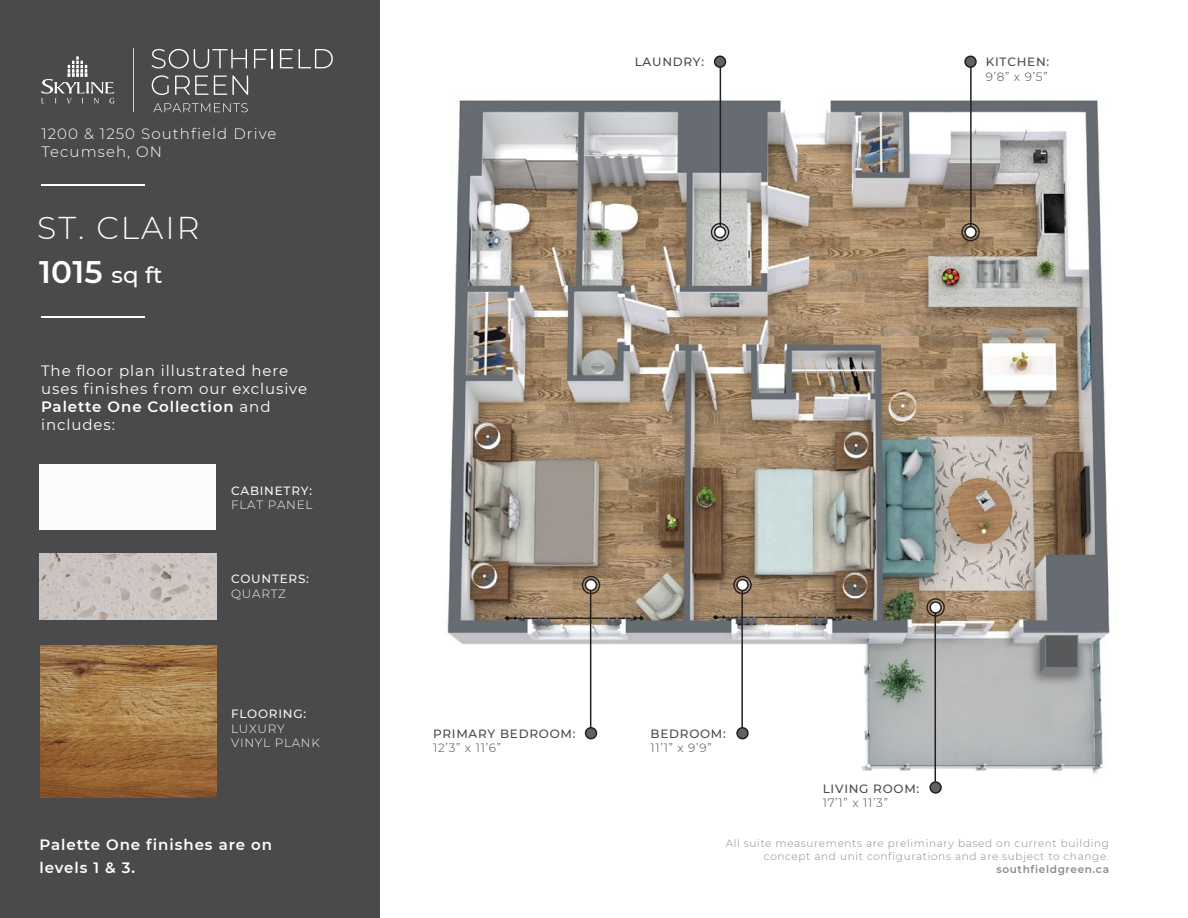
<style>
.page{position:relative;width:1188px;height:918px;background:#fff}
.page>*{position:absolute;margin:0;border:0;box-sizing:border-box;transform-origin:0 0}
.t1{font:300 31.5px "Montserrat";letter-spacing:.06em;color:#fff}
.t2{font:600 31.2px "Montserrat";color:#fff}
.t3{font:15px/18px "Montserrat";letter-spacing:.06em;color:#fff}
.t4{font:300 15px/18px "Montserrat";letter-spacing:.07em;color:#fff}
.t5{font:600 15px/22.5px "Montserrat";letter-spacing:.06em;color:#fff}
.t6{font:500 12px "Montserrat";letter-spacing:.06em;color:#4a4a4d}
.t7{font:300 12px "Montserrat";letter-spacing:.06em;color:#4a4a4d}
.t8{font:300 12px/14.4px "Montserrat";letter-spacing:.06em;color:#f6f6f6}
.t9{font:500 12px "Montserrat";letter-spacing:.06em;color:#f6f6f6}
.t10{font:300 10.5px/12.6px "Montserrat";letter-spacing:.06em;color:#888a8d;text-align:right}
.t11{font:600 10.5px "Montserrat";letter-spacing:.06em;color:#888a8d}
.s1{font-weight:500;font-size:22.8px}
.s2{font-weight:600}
</style>
<div class="page">
<div style="left:0;top:0;width:380px;height:918px;background:#4a4a4d"></div>
<svg style="left:152px;top:49px;width:95px;height:20px"></svg>
<svg style="left:254px;top:49px;width:19px;height:19px"></svg>
<svg style="left:280px;top:49px;width:13px;height:19px"></svg>
<svg style="left:299px;top:49px;width:34px;height:19px"></svg>
<svg style="left:152px;top:75px;width:17px;height:20px"></svg>
<svg style="left:175px;top:76px;width:33px;height:19px"></svg>
<svg style="left:214px;top:76px;width:34px;height:19px"></svg>
<svg style="left:41px;top:56px;width:73px;height:47px"></svg>
<svg style="left:153px;top:103px;width:95px;height:9px"></svg>
<hr style="left:133px;top:48px;width:1px;height:64px;background:#cfd1d2">
<img style="left:40px;top:554px;width:177px;height:65px">
<img style="left:40px;top:646px;width:177px;height:151px">
<div style="left:40px;top:464px;width:176px;height:65px;background:#fbfcfc"></div>
<hr style="left:41px;top:185px;width:104px;height:1px;background:#fff">
<hr style="left:41px;top:316px;width:104px;height:1px;background:#fff">
<img style="left:447px;top:91px;width:662px;height:694px">
<hr style="left:970px;top:62px;width:2px;height:166px;background:#231f20">
<div style="left:965px;top:227px;width:11px;height:11px;background:#fff;border-radius:50%"></div>
<div style="left:964px;top:226px;width:13px;height:12px;border:2px solid #231f20;border-radius:50%"></div>
<div style="left:961px;top:223px;width:19px;height:18px;border:1px solid #231f20;border-radius:50%"></div>
<div style="left:965px;top:56px;width:11px;height:11px;background:#616264;border-radius:50%"></div>
<div style="left:964px;top:56px;width:13px;height:12px;border:2px solid #231f20;border-radius:50%"></div>
<hr style="left:720px;top:62px;width:1px;height:166px;background:#231f20">
<div style="left:715px;top:227px;width:10px;height:11px;background:#fff;border-radius:50%"></div>
<div style="left:714px;top:226px;width:12px;height:12px;border:2px solid #231f20;border-radius:50%"></div>
<div style="left:711px;top:223px;width:18px;height:18px;border:1px solid #231f20;border-radius:50%"></div>
<div style="left:715px;top:56px;width:10px;height:11px;background:#616264;border-radius:50%"></div>
<div style="left:714px;top:56px;width:12px;height:12px;border:2px solid #231f20;border-radius:50%"></div>
<hr style="left:590px;top:589px;width:1px;height:144px;background:#231f20">
<div style="left:586px;top:580px;width:10px;height:10px;background:#fff;border-radius:50%"></div>
<div style="left:585px;top:579px;width:12px;height:12px;border:2px solid #231f20;border-radius:50%"></div>
<div style="left:582px;top:576px;width:18px;height:18px;border:1px solid #231f20;border-radius:50%"></div>
<div style="left:586px;top:728px;width:10px;height:11px;background:#616264;border-radius:50%"></div>
<div style="left:585px;top:727px;width:12px;height:12px;border:2px solid #231f20;border-radius:50%"></div>
<hr style="left:935px;top:606px;width:1px;height:178px;background:#231f20">
<div style="left:930px;top:602px;width:11px;height:11px;background:#fff;border-radius:50%"></div>
<div style="left:929px;top:601px;width:13px;height:13px;border:2px solid #231f20;border-radius:50%"></div>
<div style="left:926px;top:598px;width:19px;height:19px;border:1px solid #231f20;border-radius:50%"></div>
<div style="left:930px;top:782px;width:11px;height:11px;background:#616264;border-radius:50%"></div>
<div style="left:929px;top:781px;width:13px;height:13px;border:2px solid #231f20;border-radius:50%"></div>
<hr style="left:741px;top:589px;width:2px;height:144px;background:#231f20">
<div style="left:737px;top:580px;width:11px;height:10px;background:#fff;border-radius:50%"></div>
<div style="left:736px;top:579px;width:13px;height:12px;border:2px solid #231f20;border-radius:50%"></div>
<div style="left:733px;top:576px;width:19px;height:18px;border:1px solid #231f20;border-radius:50%"></div>
<div style="left:737px;top:728px;width:11px;height:11px;background:#616264;border-radius:50%"></div>
<div style="left:736px;top:727px;width:13px;height:12px;border:2px solid #231f20;border-radius:50%"></div>
<img style="left:983px;top:591px;width:127px;height:141px">
<svg style="left:1039px;top:634px;width:40px;height:40px;background:#67696b"></svg>
<h3 class="t4" style="left:41px;top:124px;width:237px">1200 &amp; 1250 Southfield Drive<br>Tecumseh, ON</h3>
<h1 class="t1" style="left:37px;top:206px;width:164px">ST. CLAIR</h1>
<h2 class="t2" style="left:39px;top:250px;width:125px">1015 <span class="s1">sq ft</span></h2>
<h3 class="t3" style="left:41px;top:362px;width:268px">The floor plan illustrated here uses finishes from our exclusive<br><span class="s2">Palette One Collection</span> and includes:</h3>
<p class="t9" style="left:231px;top:482px;width:82px">CABINETRY:</p>
<p class="t8" style="left:231px;top:497px;width:83px">FLAT PANEL</p>
<p class="t9" style="left:231px;top:571px;width:79px">COUNTERS:</p>
<p class="t8" style="left:231px;top:586px;width:56px">QUARTZ</p>
<p class="t9" style="left:231px;top:706px;width:77px">FLOORING:</p>
<p class="t8" style="left:231px;top:721px;width:90px">LUXURY<br>VINYL PLANK</p>
<h3 class="t5" style="left:40px;top:833px;width:234px">Palette One finishes are on levels 1 &amp; 3.</h3>
<p class="t6" style="left:635px;top:54px;width:71px">LAUNDRY:</p>
<p class="t6" style="left:986px;top:54px;width:65px">KITCHEN:</p>
<p class="t7" style="left:986px;top:68px;width:63px">9’8” x 9’5”</p>
<p class="t6" style="left:433px;top:725px;width:144px">PRIMARY BEDROOM:</p>
<p class="t7" style="left:433px;top:740px;width:69px">12’3” x 11’6”</p>
<p class="t6" style="left:651px;top:725px;width:77px">BEDROOM:</p>
<p class="t7" style="left:651px;top:740px;width:63px">11’1” x 9’9”</p>
<p class="t6" style="left:823px;top:780px;width:98px">LIVING ROOM:</p>
<p class="t7" style="left:823px;top:795px;width:67px">17’1” x 11’3”</p>
<p class="t10" style="left:726px;top:837px;width:385px">All suite measurements are preliminary based on current building concept and unit configurations and are subject to change.</p>
<p class="t11" style="left:996px;top:861px;width:114px">southfieldgreen.ca</p>
</div>
